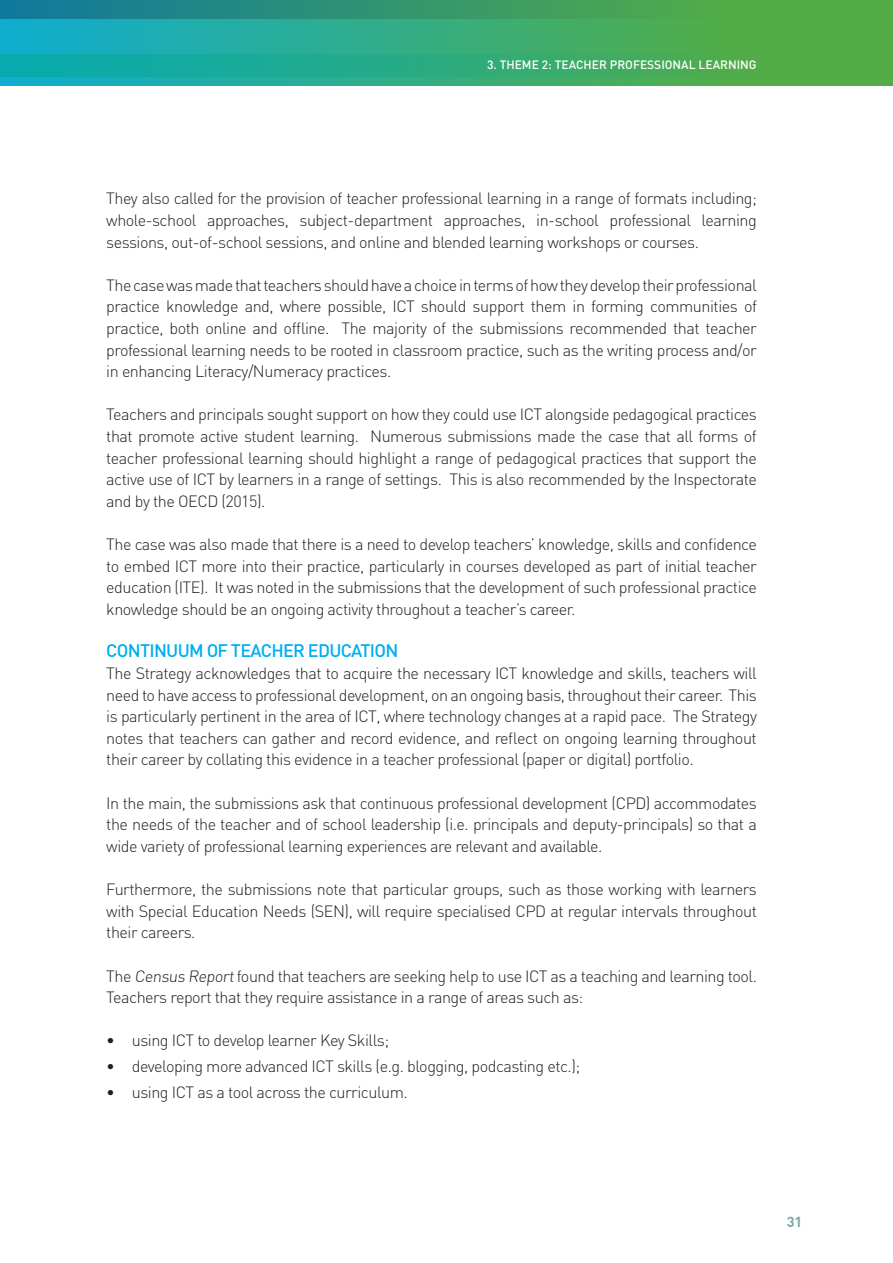
<style>
.page{position:relative;width:893px;height:1263px;background:#fff}
.page>*{position:absolute;margin:0;border:0;box-sizing:border-box;transform-origin:0 0}
.Header_1_1{font:500 18px "DIN";letter-spacing:-.04em;color:#00aeef}
.Body{font:300 16.2px/21.6px "DIN";letter-spacing:-.03em;color:#231f20;text-align:justify}
.Body_indent{font:300 16.2px "DIN";letter-spacing:-.03em;color:#231f20}
.t1{font:700 14.4px "DIN";color:#7ea9a6}
.page_header{font:500 12px "DIN";color:#fff}
</style>
<div class="page">
<svg style="left:0;top:0;width:893px;height:86px;background:#37a677"></svg>
<div style="left:0;top:54px;width:761px;height:23px;background:linear-gradient(to right,#02aab8,#4eac4d)"></div>
<p class="page_header" style="left:487px;top:57px;width:271px">3. THEME 2: TEACHER PROFESSIONAL LEARNING</p>
<p class="Body" style="left:106px;top:188px;width:652px">They also called for the provision of teacher professional learning in a range of formats including; whole-school approaches, subject-department approaches, in-school professional learning sessions, out-of-school sessions, and online and blended learning workshops or courses.</p>
<p class="Body" style="left:106px;top:274px;width:652px">Thecasewasmadethatteachersshouldhaveachoiceintermsofhowtheydeveloptheirprofessional practice knowledge and, where possible, ICT should support them in forming communities of practice, both online and offline. The majority of the submissions recommended that teacher professional learning needs to be rooted in classroom practice, such as the writing process and/or in enhancing Literacy/Numeracy practices.</p>
<p class="Body" style="left:106px;top:404px;width:652px">Teachers and principals sought support on how they could use ICT alongside pedagogical practices that promote active student learning. Numerous submissions made the case that all forms of teacher professional learning should highlight a range of pedagogical practices that support the active use of ICT by learners in a range of settings. This is also recommended by the Inspectorate and by the OECD (2015).</p>
<p class="Body" style="left:106px;top:533px;width:652px">The case was also made that there is a need to develop teachers’ knowledge, skills and confidence to embed ICT more into their practice, particularly in courses developed as part of initial teacher education (ITE). It was noted in the submissions that the development of such professional practice knowledge should be an ongoing activity throughout a teacher’s career.</p>
<p class="Header_1_1" style="left:106px;top:639px;width:294px">CONTINUUM OF TEACHER EDUCATION</p>
<p class="Body" style="left:106px;top:662px;width:652px">The Strategy acknowledges that to acquire the necessary ICT knowledge and skills, teachers will need to have access to professional development, on an ongoing basis, throughout their career. This is particularly pertinent in the area of ICT, where technology changes at a rapid pace. The Strategy notes that teachers can gather and record evidence, and reflect on ongoing learning throughout their career by collating this evidence in a teacher professional (paper or digital) portfolio.</p>
<p class="Body" style="left:106px;top:792px;width:652px">In the main, the submissions ask that continuous professional development (CPD) accommodates the needs of the teacher and of school leadership (i.e. principals and deputy-principals) so that a wide variety of professional learning experiences are relevant and available.</p>
<p class="Body" style="left:106px;top:878px;width:652px">Furthermore, the submissions note that particular groups, such as those working with learners with Special Education Needs (SEN), will require specialised CPD at regular intervals throughout their careers.</p>
<p class="Body" style="left:106px;top:965px;width:652px">The CensusReportfound that teachers are seeking help to use ICT as a teaching and learning tool.<br>Teachers report that they require assistance in a range of areas such as:</p>
<p class="Body_indent" style="left:106px;top:1030px;width:284px">• using ICT to develop learner Key Skills;</p>
<p class="Body_indent" style="left:106px;top:1056px;width:475px">• developing more advanced ICT skills (e.g. blogging, podcasting etc.);</p>
<p class="Body_indent" style="left:106px;top:1082px;width:303px">• using ICT as a tool across the curriculum.</p>
<p class="t1" style="left:787px;top:1212px;width:17px">31</p>
</div>
